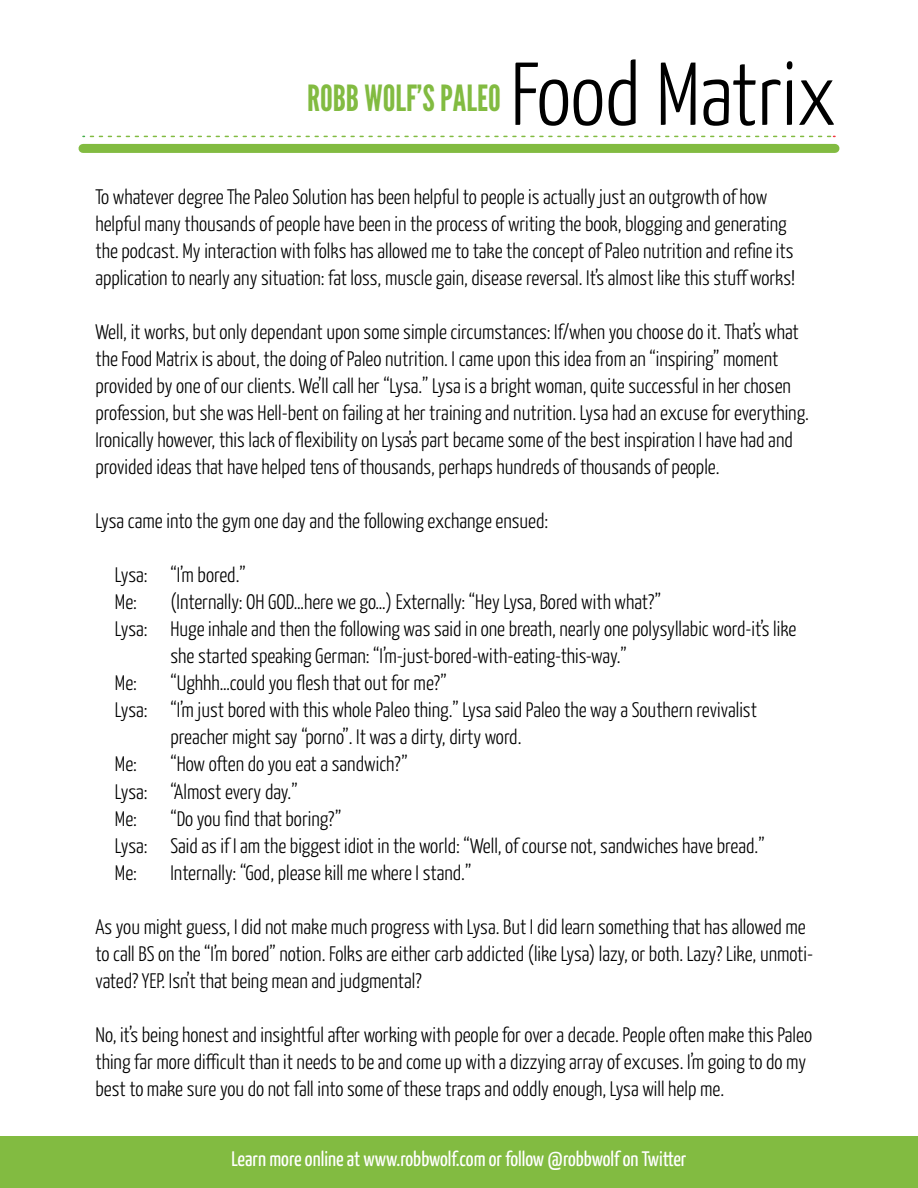
<style>
.page{position:relative;width:918px;height:1188px;background:#fff}
.page>*{position:absolute;margin:0;border:0;box-sizing:border-box;transform-origin:0 0}
.t1{font:300 88.95px "Yanone Kaffeesatz";color:#000}
.t2{font:36px "League Gothic";color:#82bb41}
.t3{font:300 21px/27px "Yanone Kaffeesatz";color:#000}
.t4{font:21px "Yanone Kaffeesatz";color:#fff}
</style>
<div class="page">
<div style="left:83px;top:144px;width:752px;height:9px;background:#82bb41"></div>
<svg style="left:90px;top:136px;width:745px;height:1px"></svg>
<div style="left:0;top:1136px;width:918px;height:52px;background:#82bb41"></div>
<h2 class="t2" style="left:307px;top:78px;width:195px">ROBB WOLF’S PALEO</h2>
<h1 class="t1" style="left:510px;top:40px;width:327px">Food Matrix</h1>
<p class="t3" style="left:95px;top:183px;width:701px">To whatever degree The Paleo Solution has been helpful to people is actually just an outgrowth of how helpful many thousands of people have been in the process of writing the book, blogging and generating the podcast. My interaction with folks has allowed me to take the concept of Paleo nutrition and refine its application to nearly any situation: fat loss, muscle gain, disease reversal. It’s almost like this stuff works!</p>
<p class="t3" style="left:95px;top:318px;width:715px">Well, it works, but only dependant upon some simple circumstances: If/when you choose do it. That’s what the Food Matrix is about, the doing of Paleo nutrition. I came upon this idea from an “inspiring” moment provided by one of our clients. We’ll call her “Lysa.” Lysa is a bright woman, quite successful in her chosen profession, but she was Hell-bent on failing at her training and nutrition. Lysa had an excuse for everything.<br>Ironically however, this lack of flexibility on Lysa’s part became some of the best inspiration I have had and provided ideas that have helped tens of thousands, perhaps hundreds of thousands of people.</p>
<p class="t3" style="left:95px;top:507px;width:454px">Lysa came into the gym one day and the following exchange ensued:</p>
<p class="t3" style="left:115px;top:561px;width:132px">Lysa: “I’m bored.”<br>Me:</p>
<p class="t3" style="left:170px;top:588px;width:492px">(Internally: OH GOD…here we go…) Externally: “Hey Lysa, Bored with what?”</p>
<p class="t3" style="left:115px;top:615px;width:683px">Lysa: Huge inhale and then the following was said in one breath, nearly one polysyllabic word-it’s like</p>
<p class="t3" style="left:170px;top:642px;width:458px">she started speaking German: “I’m-just-bored-with-eating-this-way.”</p>
<p class="t3" style="left:115px;top:669px;width:24px">Me:</p>
<p class="t3" style="left:170px;top:669px;width:278px">“Ughhh…could you flesh that out for me?”</p>
<p class="t3" style="left:115px;top:696px;width:643px">Lysa: “I’m just bored with this whole Paleo thing.” Lysa said Paleo the way a Southern revivalist</p>
<p class="t3" style="left:170px;top:723px;width:353px">preacher might say “porno”. It was a dirty, dirty word.</p>
<p class="t3" style="left:115px;top:750px;width:24px">Me:</p>
<p class="t3" style="left:115px;top:750px;width:294px;text-indent:56px">“How often do you eat a sandwich?”<br>Lysa: “Almost every day.”<br>Me:</p>
<p class="t3" style="left:115px;top:804px;width:651px;text-indent:56px">“Do you find that boring?”<br>Lysa: Said as if I am the biggest idiot in the world: “Well, of course not, sandwiches have bread.”<br>Me:</p>
<p class="t3" style="left:170px;top:858px;width:302px">Internally: “God, please kill me where I stand.”</p>
<p class="t3" style="left:95px;top:912px;width:719px">As you might guess, I did not make much progress with Lysa. But I did learn something that has allowed me to call BS on the “I’m bored” notion. Folks are either carb addicted (like Lysa) lazy, or both. Lazy? Like, unmoti&shy;vated? YEP. Isn’t that being mean and judgmental?</p>
<p class="t3" style="left:95px;top:1020px;width:718px">No, it’s being honest and insightful after working with people for over a decade. People often make this Paleo thing far more difficult than it needs to be and come up with a dizzying array of excuses. I’m going to do my best to make sure you do not fall into some of these traps and oddly enough, Lysa will help me.</p>
<p class="t4" style="left:232px;top:1146px;width:456px">Learn more online at www.robbwolf.com or follow @robbwolf on Twitter</p>
</div>
